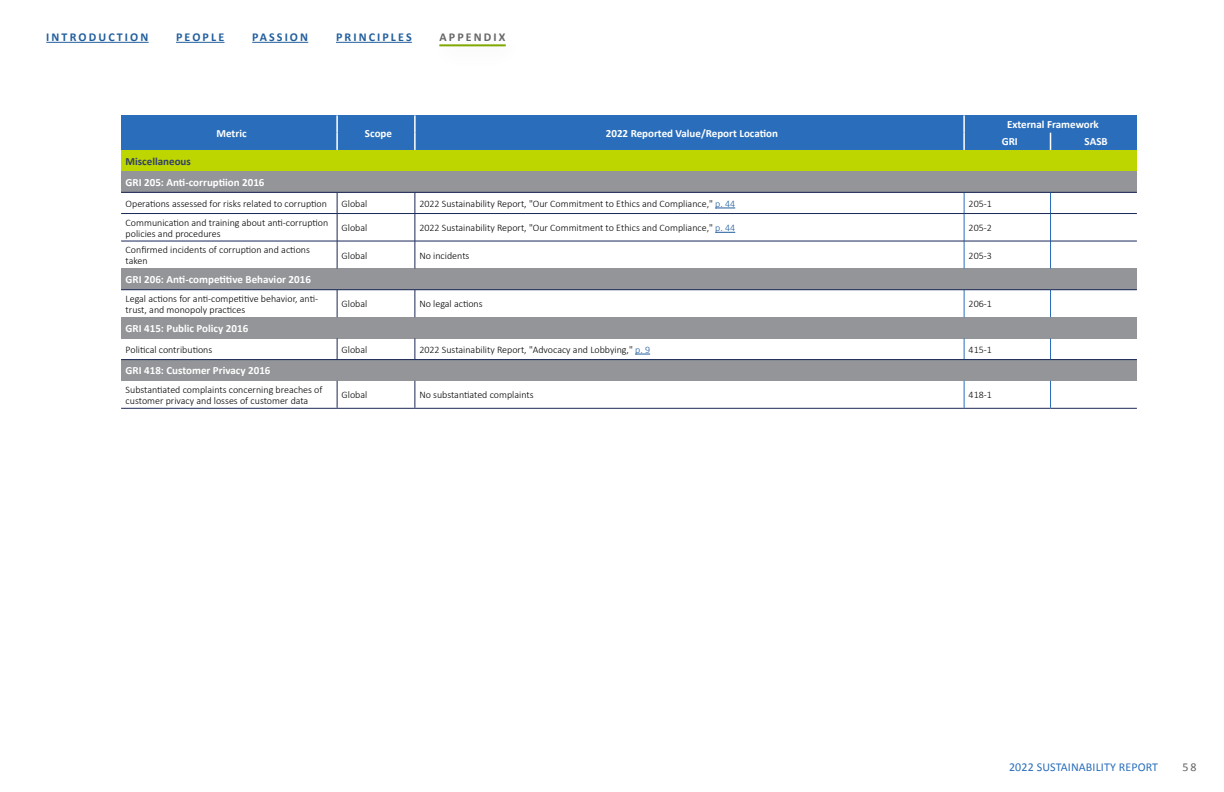
<style>
.page{position:relative;width:1224px;height:792px;background:#fff}
.page>*{position:absolute;margin:0;border:0;box-sizing:border-box;transform-origin:0 0}
.t1{font:700 12px "Calibri";letter-spacing:.175em;color:#215e9e}
.t2{font:12px "Calibri";letter-spacing:.01em;color:#2a6ebb}
.t3{font:700 12px "Calibri";letter-spacing:.175em;color:#656669}
.t4{font:12px "Calibri";color:#636466}
.t5{font:700 11px "Calibri";color:#fff}
.t6{font:700 11px "Calibri";color:#303e68}
.t7{font:300 10px/11px "Calibri";color:#000}
.s1{color:#215e9e}
</style>
<div class="page">
<div style="left:121px;top:115px;width:216px;height:35px;background:#2a6ebb"></div>
<div style="left:337px;top:115px;width:78px;height:35px;background:#2a6ebb"></div>
<div style="left:415px;top:115px;width:549px;height:35px;background:#2a6ebb"></div>
<div style="left:964px;top:115px;width:173px;height:18px;background:#2a6ebb"></div>
<div style="left:964px;top:133px;width:87px;height:17px;background:#2a6ebb"></div>
<div style="left:1051px;top:133px;width:86px;height:17px;background:#2a6ebb"></div>
<div style="left:121px;top:150px;width:1016px;height:21px;background:#bed600"></div>
<div style="left:121px;top:171px;width:1016px;height:21px;background:#939598"></div>
<div style="left:121px;top:269px;width:1016px;height:21px;background:#939598"></div>
<div style="left:121px;top:317px;width:1016px;height:21px;background:#939598"></div>
<div style="left:121px;top:360px;width:1016px;height:21px;background:#939598"></div>
<svg style="left:964px;top:193px;width:1px;height:76px"></svg>
<svg style="left:1050px;top:193px;width:1px;height:76px"></svg>
<svg style="left:964px;top:291px;width:1px;height:26px"></svg>
<svg style="left:1050px;top:291px;width:1px;height:26px"></svg>
<svg style="left:964px;top:338px;width:1px;height:21px"></svg>
<svg style="left:1050px;top:338px;width:1px;height:21px"></svg>
<svg style="left:964px;top:381px;width:1px;height:27px"></svg>
<svg style="left:1050px;top:381px;width:1px;height:27px"></svg>
<hr style="left:121px;top:213px;width:216px;height:1px;background:#1a2857">
<hr style="left:337px;top:213px;width:78px;height:1px;background:#1a2857">
<hr style="left:415px;top:213px;width:549px;height:1px;background:#1a2857">
<hr style="left:964px;top:213px;width:87px;height:1px;background:#1a2857">
<hr style="left:1051px;top:213px;width:86px;height:1px;background:#1a2857">
<hr style="left:121px;top:241px;width:216px;height:1px;background:#1a2857">
<hr style="left:337px;top:241px;width:78px;height:1px;background:#1a2857">
<hr style="left:415px;top:241px;width:549px;height:1px;background:#1a2857">
<hr style="left:964px;top:241px;width:87px;height:1px;background:#1a2857">
<hr style="left:1051px;top:241px;width:86px;height:1px;background:#1a2857">
<hr style="left:121px;top:359px;width:216px;height:1px;background:#1a2857">
<hr style="left:337px;top:359px;width:78px;height:1px;background:#1a2857">
<hr style="left:415px;top:359px;width:549px;height:1px;background:#1a2857">
<hr style="left:964px;top:359px;width:87px;height:1px;background:#1a2857">
<hr style="left:1051px;top:359px;width:86px;height:1px;background:#1a2857">
<hr style="left:121px;top:408px;width:216px;height:1px;background:#1a2857">
<hr style="left:337px;top:408px;width:78px;height:1px;background:#1a2857">
<hr style="left:415px;top:408px;width:549px;height:1px;background:#1a2857">
<hr style="left:964px;top:408px;width:87px;height:1px;background:#1a2857">
<hr style="left:1051px;top:408px;width:86px;height:1px;background:#1a2857">
<svg style="left:337px;top:193px;width:1px;height:76px"></svg>
<svg style="left:415px;top:193px;width:1px;height:76px"></svg>
<svg style="left:337px;top:291px;width:1px;height:26px"></svg>
<svg style="left:415px;top:291px;width:1px;height:26px"></svg>
<svg style="left:337px;top:338px;width:1px;height:21px"></svg>
<svg style="left:415px;top:338px;width:1px;height:21px"></svg>
<svg style="left:337px;top:381px;width:1px;height:27px"></svg>
<svg style="left:415px;top:381px;width:1px;height:27px"></svg>
<svg style="left:1050px;top:133px;width:1px;height:17px"></svg>
<svg style="left:414px;top:115px;width:2px;height:35px"></svg>
<svg style="left:336px;top:115px;width:2px;height:35px"></svg>
<svg style="left:963px;top:115px;width:2px;height:35px"></svg>
<hr style="left:121px;top:192px;width:216px;height:1px;background:#1a2857">
<hr style="left:337px;top:192px;width:78px;height:1px;background:#1a2857">
<hr style="left:415px;top:192px;width:549px;height:1px;background:#1a2857">
<hr style="left:964px;top:192px;width:87px;height:1px;background:#1a2857">
<hr style="left:1051px;top:192px;width:86px;height:1px;background:#1a2857">
<hr style="left:121px;top:290px;width:216px;height:1px;background:#1a2857">
<hr style="left:337px;top:290px;width:78px;height:1px;background:#1a2857">
<hr style="left:415px;top:290px;width:549px;height:1px;background:#1a2857">
<hr style="left:964px;top:290px;width:87px;height:1px;background:#1a2857">
<hr style="left:1051px;top:290px;width:86px;height:1px;background:#1a2857">
<svg style="left:715px;top:208px;width:20px;height:1px"></svg>
<svg style="left:715px;top:232px;width:20px;height:1px"></svg>
<svg style="left:635px;top:354px;width:15px;height:1px"></svg>
<hr style="left:252px;top:42px;width:56px;height:1px;background:#215e9e">
<hr style="left:46px;top:42px;width:103px;height:1px;background:#215e9e">
<hr style="left:176px;top:42px;width:49px;height:1px;background:#215e9e">
<hr style="left:336px;top:42px;width:76px;height:1px;background:#215e9e">
<hr style="left:439px;top:44px;width:67px;height:2px;background:#7fa800">
<p class="t1" style="left:46px;top:29px;width:104px">INTRODUCTION</p>
<p class="t1" style="left:176px;top:29px;width:50px">PEOPLE</p>
<p class="t1" style="left:252px;top:29px;width:57px">PASSION</p>
<p class="t1" style="left:336px;top:29px;width:77px">PRINCIPLES</p>
<p class="t3" style="left:440px;top:28px;width:67px">APPENDIX</p>
<p class="t5" style="left:217px;top:125px;width:32px">Metric</p>
<p class="t5" style="left:365px;top:125px;width:29px">Scope</p>
<p class="t5" style="left:606px;top:125px;width:174px">2022 Reported Value/Report Location</p>
<p class="t6" style="left:126px;top:153px;width:67px">Miscellaneous</p>
<p class="t5" style="left:126px;top:174px;width:140px">GRI 205: Anti-corruptiion 2016</p>
<p class="t7" style="left:126px;top:198px;width:203px">Operations assessed for risks related to corruption</p>
<p class="t7" style="left:342px;top:198px;width:27px">Global</p>
<p class="t7" style="left:419px;top:198px;width:317px">2022 Sustainability Report, "Our Commitment to Ethics and Compliance," <span class="s1">p. 44</span></p>
<p class="t7" style="left:969px;top:198px;width:25px">205-1</p>
<p class="t7" style="left:126px;top:217px;width:204px">Communication and training about anti-corruption policies and procedures</p>
<p class="t7" style="left:342px;top:222px;width:27px">Global</p>
<p class="t7" style="left:419px;top:222px;width:317px">2022 Sustainability Report, "Our Commitment to Ethics and Compliance," <span class="s1">p. 44</span></p>
<p class="t7" style="left:969px;top:222px;width:25px">205-2</p>
<p class="t7" style="left:126px;top:244px;width:186px">Confirmed incidents of corruption and actions taken</p>
<p class="t7" style="left:342px;top:250px;width:27px">Global</p>
<p class="t7" style="left:419px;top:250px;width:52px">No incidents</p>
<p class="t7" style="left:969px;top:250px;width:25px">205-3</p>
<p class="t5" style="left:126px;top:272px;width:187px">GRI 206: Anti-competitive Behavior 2016</p>
<p class="t7" style="left:126px;top:293px;width:194px">Legal actions for anti-competitive behavior, anti&shy;trust, and monopoly practices</p>
<p class="t7" style="left:342px;top:298px;width:27px">Global</p>
<p class="t7" style="left:419px;top:298px;width:65px">No legal actions</p>
<p class="t7" style="left:969px;top:298px;width:25px">206-1</p>
<p class="t5" style="left:126px;top:321px;width:124px">GRI 415: Public Policy 2016</p>
<p class="t7" style="left:126px;top:344px;width:88px">Political contributions</p>
<p class="t7" style="left:342px;top:344px;width:27px">Global</p>
<p class="t7" style="left:419px;top:344px;width:232px">2022 Sustainability Report, "Advocacy and Lobbying," <span class="s1">p. 9</span></p>
<p class="t7" style="left:969px;top:344px;width:25px">415-1</p>
<p class="t5" style="left:126px;top:363px;width:146px">GRI 418: Customer Privacy 2016</p>
<p class="t7" style="left:126px;top:384px;width:199px">Substantiated complaints concerning breaches of customer privacy and losses of customer data</p>
<p class="t7" style="left:342px;top:389px;width:27px">Global</p>
<p class="t7" style="left:419px;top:389px;width:116px">No substantiated complaints</p>
<p class="t7" style="left:969px;top:389px;width:25px">418-1</p>
<p class="t5" style="left:1007px;top:117px;width:93px">External Framework</p>
<p class="t5" style="left:1002px;top:134px;width:18px">GRI</p>
<p class="t5" style="left:1085px;top:134px;width:25px">SASB</p>
<p class="t2" style="left:1009px;top:758px;width:151px">2022 SUSTAINABILITY REPORT</p>
<p class="t4" style="left:1183px;top:758px;width:16px">58</p>
</div>
